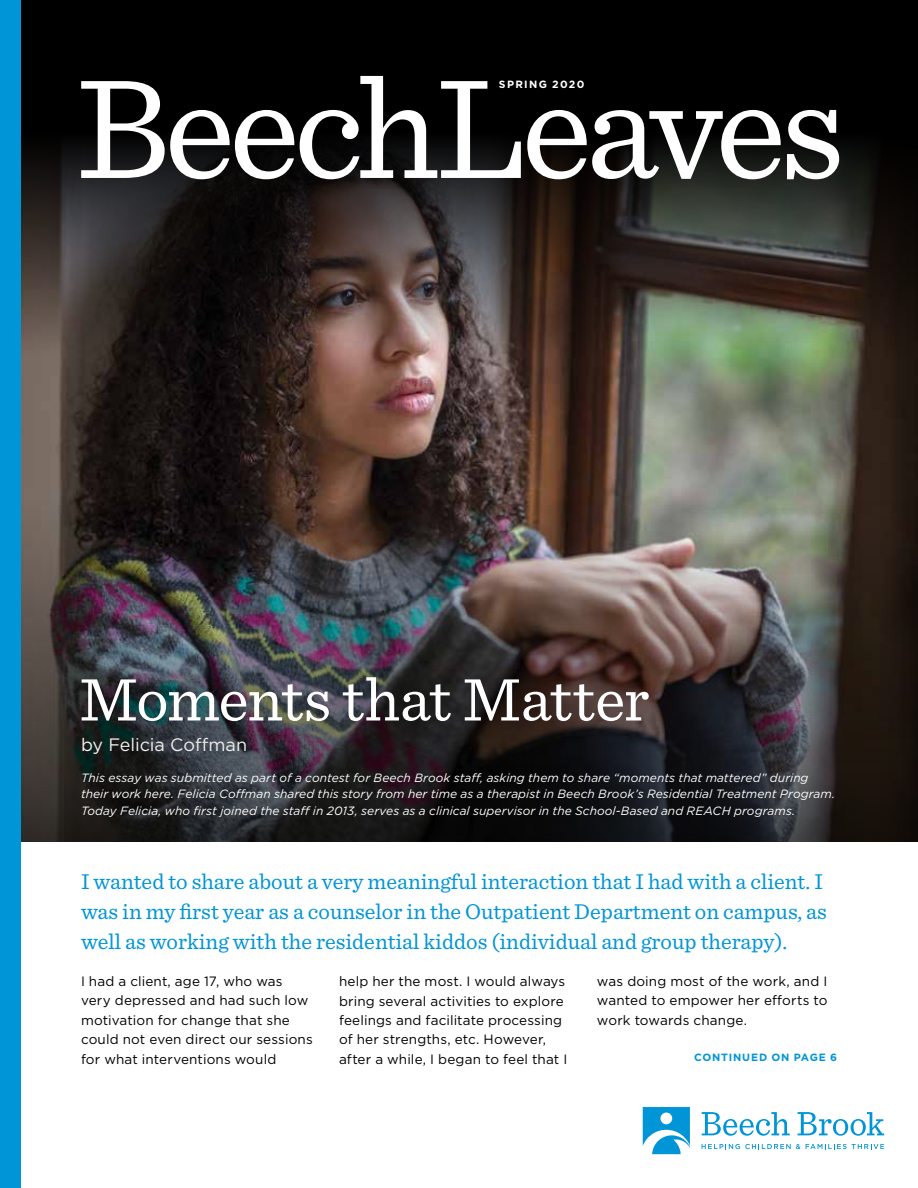
<style>
.page{position:relative;width:918px;height:1188px;background:#fff}
.page>*{position:absolute;margin:0;border:0;box-sizing:border-box;transform-origin:0 0}
.t1{font:148.5px "Sentinel";letter-spacing:-.04em;color:#fff}
.t2{font:63px "Sentinel";letter-spacing:-.015em;color:#fff}
.t3{font:22.5px/30px "Sentinel";color:#0095d7}
.t4{font:18px "Gotham";letter-spacing:-.005em;color:#fff}
.t5{font:13.5px/19.5px "Gotham";letter-spacing:.01em;color:#000}
.t6{font:italic 12px/16.5px "Gotham";letter-spacing:.005em;color:#fff}
.t7{font:700 10.5px "Gotham";letter-spacing:.075em;color:#0095d7}
.t8{font:700 10.5px "Gotham";letter-spacing:.125em;color:#fff}
</style>
<div class="page">
<div style="left:0;top:0;width:918px;height:842px;background:#000"></div>
<img style="left:20px;top:125px;width:898px;height:344px">
<img style="left:20px;top:469px;width:898px;height:373px">
<svg style="left:32px;top:780px;width:262px;height:29px;background:#29292b"></svg>
<img style="left:28px;top:621px;width:673px;height:159px">
<div style="left:0;top:0;width:20px;height:1188px;background:#0095d7"></div>
<svg style="left:643px;top:1107px;width:47px;height:47px"></svg>
<svg style="left:702px;top:1112px;width:88px;height:24px"></svg>
<svg style="left:798px;top:1112px;width:86px;height:24px"></svg>
<svg style="left:702px;top:1144px;width:98px;height:5px"></svg>
<svg style="left:806px;top:1144px;width:78px;height:5px"></svg>
<h1 class="t1" style="left:76px;top:17px;width:770px">BeechLeaves</h1>
<p class="t8" style="left:499px;top:77px;width:87px">SPRING 2020</p>
<h2 class="t2" style="left:80px;top:652px;width:571px">Moments that Matter</h2>
<h3 class="t4" style="left:81px;top:734px;width:168px">by Felicia Coffman</h3>
<p class="t6" style="left:81px;top:769px;width:756px">This essay was submitted as part of a contest for Beech Brook staff, asking them to share “moments that mattered” during their work here. Felicia Coffman shared this story from her time as a therapist in Beech Brook’s Residential Treatment Program.<br>Today Felicia, who first joined the staff in 2013, serves as a clinical supervisor in the School-Based and REACH programs.</p>
<h3 class="t3" style="left:81px;top:865px;width:747px">I wanted to share about a very meaningful interaction that I had with a client. I was in my first year as a counselor in the Outpatient Department on campus, as well as working with the residential kiddos (individual and group therapy).</h3>
<p class="t5" style="left:81px;top:971px;width:233px">I had a client, age 17, who was very depressed and had such low motivation for change that she could not even direct our sessions for what interventions would</p>
<p class="t5" style="left:597px;top:971px;width:232px;text-align:justify">was doing most of the work, and I wanted to empower her efforts to work towards change.</p>
<p class="t5" style="left:339px;top:971px;width:230px">help her the most. I would always bring several activities to explore feelings and facilitate processing of her strengths, etc. However, after a while, I began to feel that I</p>
<p class="t7" style="left:694px;top:1051px;width:144px">CONTINUED ON PAGE 6</p>
</div>
